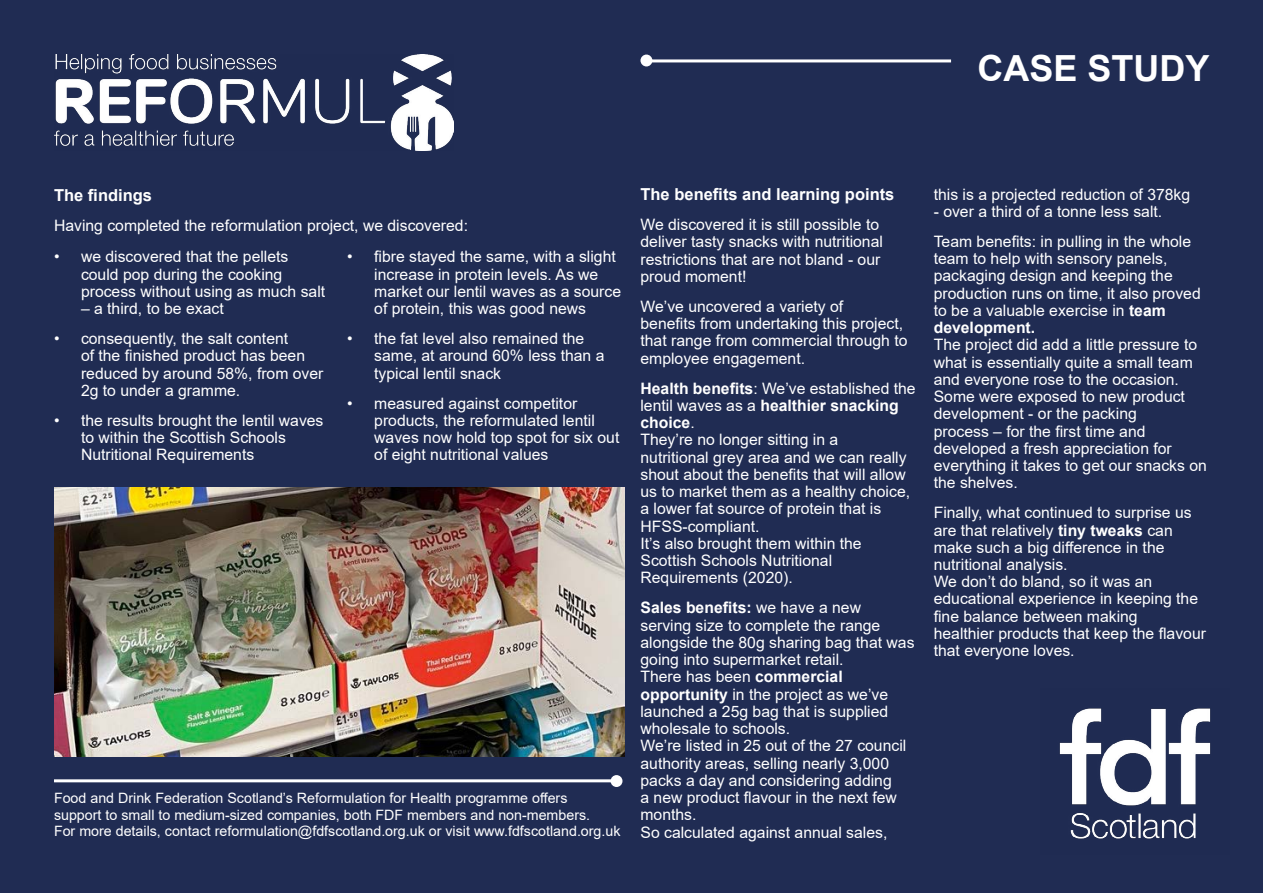
<style>
.page{position:relative;width:1263px;height:893px;background:#202c53}
.page>*{position:absolute;margin:0;border:0;box-sizing:border-box;transform-origin:0 0}
.t1{font:700 36px "Arial";color:#fff}
.t2{font:700 16.5px "Arial";color:#fff}
.t3{font:15.75px/17.2px "Arial";color:#fff}
.t4{font:14.25px/16.5px "Arial";color:#fff}
.s1{font-weight:700}
</style>
<div class="page">
<img style="left:1059px;top:708px;width:152px;height:131px">
<img style="left:54px;top:54px;width:399px;height:97px">
<hr style="left:646px;top:59px;width:305px;height:3px;background:#fff">
<div style="left:640px;top:55px;width:12px;height:11px;background:#fff;border-radius:50%"></div>
<hr style="left:54px;top:779px;width:562px;height:3px;background:#fff">
<div style="left:611px;top:775px;width:11px;height:12px;background:#fff;border-radius:50%"></div>
<img style="left:54px;top:488px;width:571px;height:269px">
<h1 class="t1" style="left:977px;top:43px;width:234px">CASE STUDY</h1>
<p class="t2" style="left:54px;top:184px;width:100px">The findings</p>
<p class="t3" style="left:54px;top:217px;width:416px">Having completed the reformulation project, we discovered:</p>
<p class="t3" style="left:81px;top:248px;width:246px;text-indent:-27px">• we discovered that the pellets could pop during the cooking process without using as much salt</p>
<p class="t3" style="left:81px;top:300px;width:144px">– a third, to be exact</p>
<p class="t3" style="left:81px;top:330px;width:244px;text-indent:-27px">• consequently, the salt content<br>of the finished product has been reduced by around 58%, from over<br>2g to under a gramme.</p>
<p class="t3" style="left:81px;top:412px;width:244px;text-indent:-27px">• the results brought the lentil waves to within the Scottish Schools<br>Nutritional Requirements</p>
<p class="t3" style="left:374px;top:248px;width:248px;text-indent:-27px">• fibre stayed the same, with a slight increase in protein levels. As we market our lentil waves as a source of protein, this was good news</p>
<p class="t3" style="left:374px;top:330px;width:232px;text-indent:-27px">• the fat level also remained the same, at around 60% less than a typical lentil snack</p>
<p class="t3" style="left:374px;top:394px;width:247px;text-indent:-27px">• measured against competitor products, the reformulated lentil waves now hold top spot for six out of eight nutritional values</p>
<p class="t4" style="left:54px;top:790px;width:568px">Food and Drink Federation Scotland’s Reformulation for Health programme offers<br>support to small to medium-sized companies, both FDF members and non-members.<br>For more details, contact reformulation@fdfscotland.org.uk or visit www.fdfscotland.org.uk</p>
<p class="t2" style="left:640px;top:183px;width:255px">The benefits and learning points</p>
<p class="t3" style="left:640px;top:216px;width:244px">We discovered it is still possible to deliver tasty snacks with nutritional restrictions that are not bland - our proud moment!</p>
<p class="t3" style="left:640px;top:298px;width:268px">We’ve uncovered a variety of<br>benefits from undertaking this project, that range from commercial through to employee engagement.</p>
<p class="t3" style="left:640px;top:379px;width:277px"><span class="s1">Health benefits</span>: We’ve established the lentil waves as a <span class="s1">healthier snacking choice</span>.<br>They’re no longer sitting in a<br>nutritional grey area and we can really shout about the benefits that will allow us to market them as a healthy choice, a lower fat source of protein that is<br>HFSS-compliant.<br>It’s also brought them within the<br>Scottish Schools Nutritional<br>Requirements (2020).</p>
<p class="t3" style="left:640px;top:599px;width:276px"><span class="s1">Sales benefits:</span> we have a new serving size to complete the range alongside the 80g sharing bag that was going into supermarket retail.<br>There has been <span class="s1">commercial opportunity</span> in the project as we’ve launched a 25g bag that is supplied wholesale to schools.<br>We’re listed in 25 out of the 27 council authority areas, selling nearly 3,000 packs a day and considering adding<br>a new product flavour in the next few months.<br>So calculated against annual sales,</p>
<p class="t3" style="left:934px;top:185px;width:258px">this is a projected reduction of 378kg</p>
<p class="t3" style="left:934px;top:196px;width:259px;line-height:30px">- over a third of a tonne less salt.<br>Team benefits: in pulling in the whole</p>
<p class="t3" style="left:934px;top:250px;width:268px">team to help with sensory panels, packaging design and keeping the production runs on time, it also proved to be a valuable exercise in <span class="s1">team development.</span></p>
<p class="t3" style="left:934px;top:336px;width:275px">The project did add a little pressure to what is essentially quite a small team and everyone rose to the occasion.<br>Some were exposed to new product development - or the packing<br>process – for the first time and developed a fresh appreciation for everything it takes to get our snacks on the shelves.</p>
<p class="t3" style="left:934px;top:504px;width:274px">Finally, what continued to surprise us are that relatively <span class="s1">tiny tweaks</span> can make such a big difference in the nutritional analysis.<br>We don’t do bland, so it was an educational experience in keeping the fine balance between making<br>healthier products that keep the flavour that everyone loves.</p>
</div>
